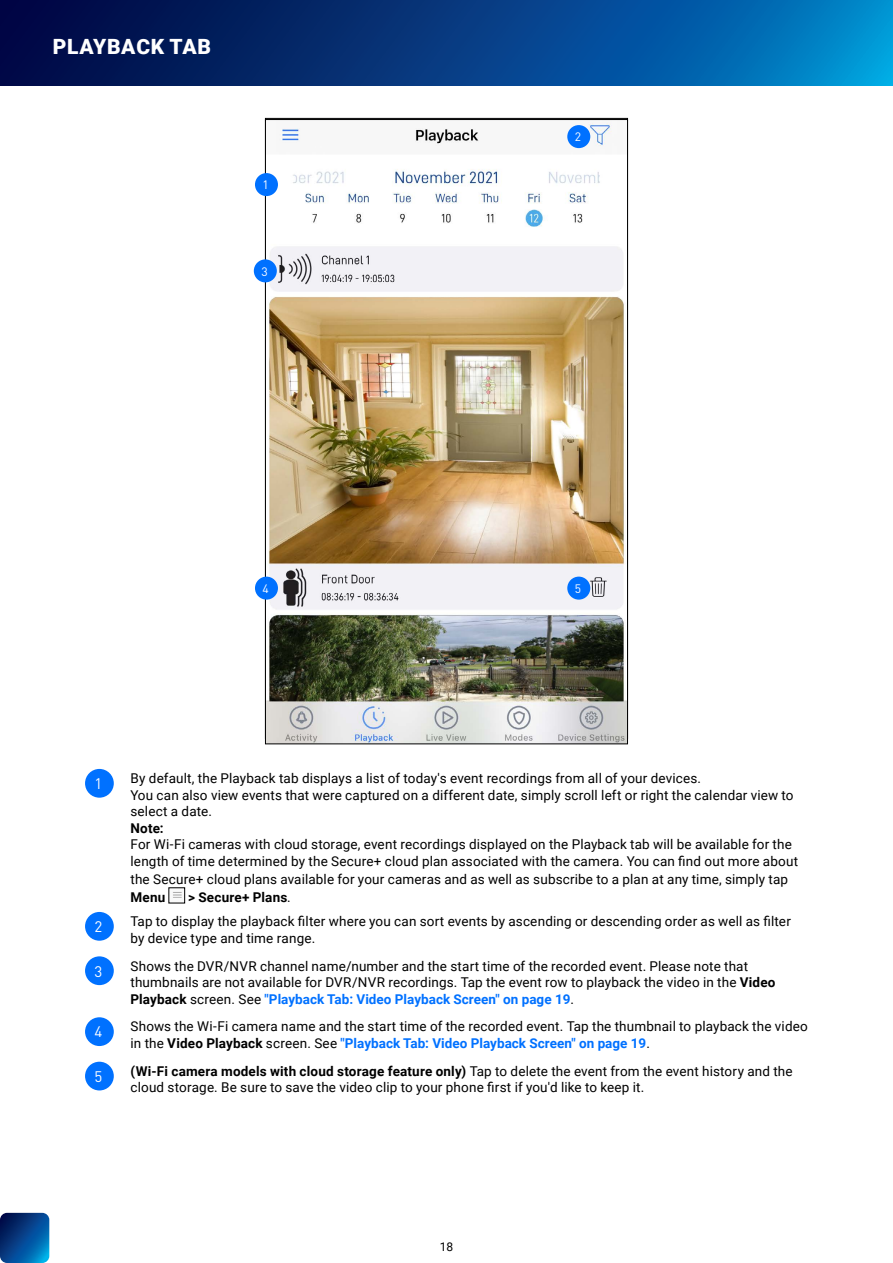
<style>
.page{position:relative;width:893px;height:1263px;background:#fff}
.page>*{position:absolute;margin:0;border:0;box-sizing:border-box;transform-origin:0 0}
.t1{font:900 21px "Roboto";letter-spacing:.035em;color:#fff}
.t2{font:15.15px "DIN Pro";color:#fff}
.t3{font:13.5px/16.5px "Roboto";letter-spacing:.01em;color:#000}
.t4{font:700 13.5px "Roboto";letter-spacing:.015em;color:#000}
.t5{font:12.15px "DIN Pro";color:#fff}
.t6{font:12px "Roboto";color:#000}
.s1{font-weight:400}
.s2{font-weight:700}
.s3{font-weight:700;color:#0071ff}
</style>
<div class="page">
<svg style="left:0;top:1213px;width:49px;height:50px;background:#034a8f"></svg>
<svg style="left:0;top:0;width:892px;height:85px;background:#023f83"></svg>
<svg style="left:892px;top:0;width:1px;height:85px"></svg>
<img style="left:172px;top:891px;width:10px;height:7px">
<div style="left:85px;top:956px;width:29px;height:29px;background:#0071ff;border-radius:50%"></div>
<div style="left:85px;top:1017px;width:29px;height:29px;background:#0071ff;border-radius:50%"></div>
<div style="left:85px;top:912px;width:29px;height:29px;background:#0071ff;border-radius:50%"></div>
<div style="left:85px;top:1062px;width:29px;height:28px;background:#0071ff;border-radius:50%"></div>
<div style="left:85px;top:769px;width:29px;height:29px;background:#0071ff;border-radius:50%"></div>
<img style="left:267px;top:122px;width:359px;height:620px">
<div style="left:567px;top:125px;width:23px;height:23px;background:#0071ff;border-radius:50%"></div>
<div style="left:567px;top:577px;width:23px;height:23px;background:#0071ff;border-radius:50%"></div>
<div style="left:255px;top:577px;width:23px;height:23px;background:#0071ff;border-radius:50%"></div>
<div style="left:254px;top:259px;width:23px;height:23px;background:#0071ff;border-radius:50%"></div>
<div style="left:255px;top:173px;width:23px;height:23px;background:#0071ff;border-radius:50%"></div>
<h1 class="t1" style="left:53px;top:31px;width:160px">PLAYBACK TAB</h1>
<p class="t5" style="left:263px;top:175px;width:8px">1</p>
<p class="t5" style="left:261px;top:262px;width:8px">3</p>
<p class="t5" style="left:575px;top:127px;width:8px">2</p>
<p class="t5" style="left:263px;top:579px;width:8px">4</p>
<p class="t5" style="left:575px;top:579px;width:8px">5</p>
<p class="t2" style="left:95px;top:772px;width:9px">1</p>
<p class="t3" style="left:130px;top:769px;width:665px">By default, the Playback tab displays a list of today's event recordings from all of your devices.<br>You can also view events that were captured on a different date, simply scroll left or right the calendar view to select a date.</p>
<p class="t4" style="left:130px;top:818px;width:35px">Note:</p>
<p class="t3" style="left:130px;top:835px;width:669px">For Wi-Fi cameras with cloud storage, event recordings displayed on the Playback tab will be available for the length of time determined by the Secure+ cloud plan associated with the camera. You can find out more about</p>
<p class="t3" style="left:130px;top:870px;width:659px">the Secure+ cloud plans available for your cameras and as well as subscribe to a plan at any time, simply tap</p>
<p class="t4" style="left:130px;top:887px;width:36px">Menu</p>
<p class="t4" style="left:188px;top:887px;width:104px">&gt; Secure+ Plans<span class="s1">.</span></p>
<p class="t2" style="left:95px;top:915px;width:9px">2</p>
<p class="t3" style="left:130px;top:912px;width:662px">Tap to display the playback filter where you can sort events by ascending or descending order as well as filter by device type and time range.</p>
<p class="t2" style="left:95px;top:959px;width:9px">3</p>
<p class="t2" style="left:95px;top:1020px;width:9px">4</p>
<p class="t3" style="left:130px;top:957px;width:647px">Shows the DVR/NVR channel name/number and the start time of the recorded event. Please note that thumbnails are not available for DVR/NVR recordings. Tap the event row to playback the video in the <span class="s2">Video<br>Playback</span> screen. See <span class="s3">"Playback Tab: Video Playback Screen" on page 19</span>.</p>
<p class="t3" style="left:130px;top:1018px;width:679px">Shows the Wi-Fi camera name and the start time of the recorded event. Tap the thumbnail to playback the video in the <span class="s2">Video Playback</span> screen. See <span class="s3">"Playback Tab: Video Playback Screen" on page 19</span>.</p>
<p class="t2" style="left:95px;top:1064px;width:9px">5</p>
<p class="t3" style="left:130px;top:1062px;width:664px"><span class="s2">(Wi-Fi camera models with cloud storage feature only)</span> Tap to delete the event from the event history and the cloud storage. Be sure to save the video clip to your phone first if you'd like to keep it.</p>
<p class="t6" style="left:440px;top:1238px;width:15px">18</p>
</div>
